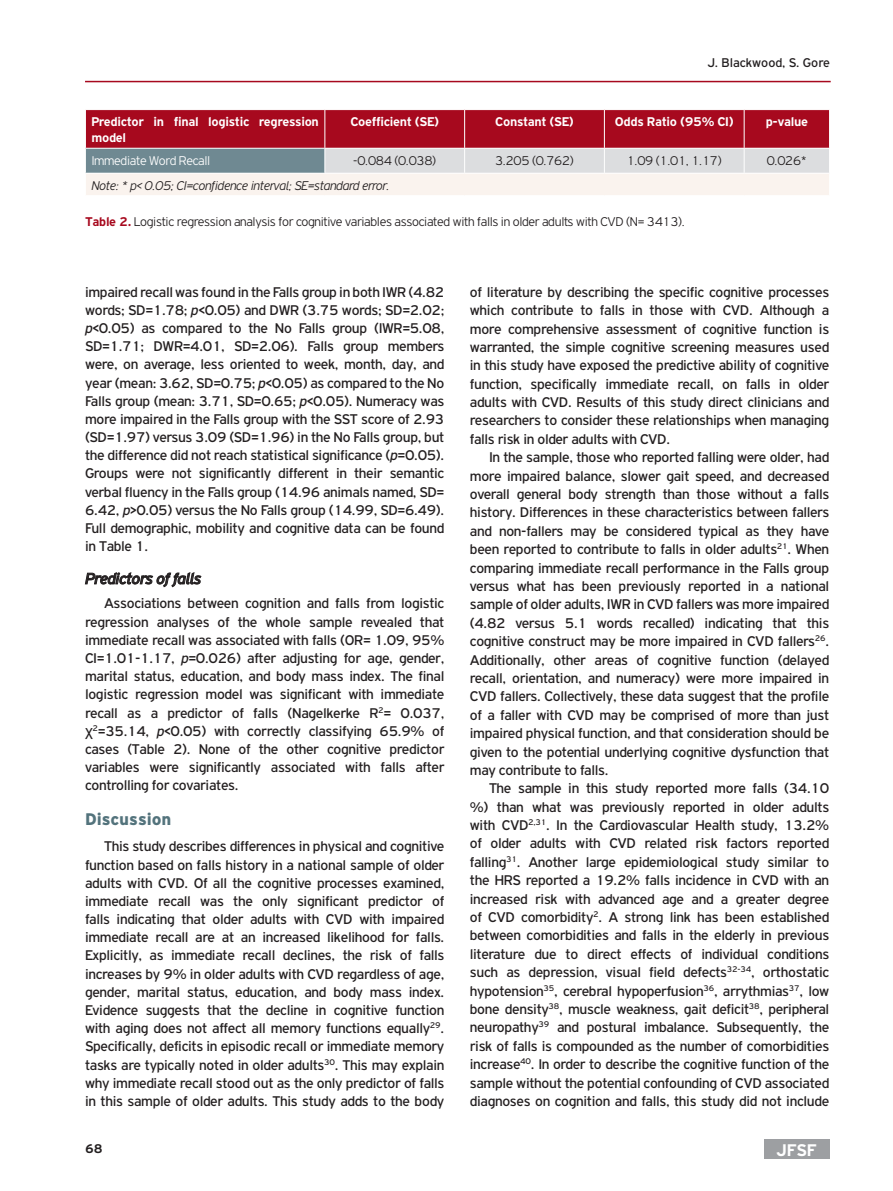
<style>
.page{position:relative;width:893px;height:1191px;background:#fff}
.page>*{position:absolute;margin:0;border:0;box-sizing:border-box;transform-origin:0 0}
.t1{font:900 18px "PF Highway Gothic";color:#53737c}
.t2{font:700 18px "PF Highway Gothic";color:#fff}
.t3{font:italic 16.5px "PF Highway Gothic";letter-spacing:-.02em;color:#231f20}
.t4{font:15px/18.5px "PF Highway Gothic";letter-spacing:-.02em;color:#231f20;text-align:justify}
.t5{font:300 13.5px "PF Highway Gothic";letter-spacing:-.02em;color:#231f20}
.t6{font:700 13.5px/16.2px "PF Highway Gothic";letter-spacing:-.02em;color:#fff}
.t7{font:italic 300 13.5px "PF Highway Gothic";letter-spacing:-.02em;color:#231f20}
.t8{font:300 13.5px "PF Highway Gothic";letter-spacing:-.02em;color:#fff}
.t9{font:13.5px "PF Highway Gothic";color:#231f20}
.t10{font:700 13.5px "PF Highway Gothic";color:#231f20}
.s1{font-weight:700;color:#a7091e}
.s2{font-style:italic}
.s3{font-family:"Arial"}
</style>
<div class="page">
<div style="left:764px;top:1139px;width:65px;height:19px;background:#9d9fa2"></div>
<hr style="left:85px;top:81px;width:746px;height:1px;background:#a7091e">
<svg style="left:85px;top:572px;width:116px;height:15px"></svg>
<svg style="left:85px;top:110px;width:745px;height:85px;background:#c37f88"></svg>
<p class="t9" style="left:707px;top:56px;width:124px">J. Blackwood, S. Gore</p>
<p class="t6" style="left:91px;top:113px;width:229px">Predictor in final logistic regression model</p>
<p class="t6" style="left:350px;top:113px;width:90px">Coefficient (SE)</p>
<p class="t6" style="left:495px;top:113px;width:80px">Constant (SE)</p>
<p class="t6" style="left:615px;top:113px;width:120px">Odds Ratio (95% CI)</p>
<p class="t6" style="left:766px;top:113px;width:44px">p-value</p>
<p class="t8" style="left:91px;top:153px;width:120px">Immediate Word Recall</p>
<p class="t5" style="left:353px;top:153px;width:84px">-0.084 (0.038)</p>
<p class="t5" style="left:495px;top:153px;width:80px">3.205 (0.762)</p>
<p class="t5" style="left:627px;top:153px;width:96px">1.09 (1.01, 1.17)</p>
<p class="t5" style="left:767px;top:153px;width:42px">0.026*</p>
<p class="t7" style="left:91px;top:178px;width:300px">Note: * p&lt; 0.05; CI=confidence interval; SE=standard error.</p>
<p class="t5" style="left:85px;top:214px;width:601px"><span class="s1">Table 2.</span> Logistic regression analysis for cognitive variables associated with falls in older adults with CVD (N= 3413).</p>
<p class="t4" style="left:85px;top:283px;width:361px">impaired recall was found in the Falls group in both IWR (4.82 words; SD=1.78; <span class="s2">p</span>&lt;0.05) and DWR (3.75 words; SD=2.02; <span class="s2">p</span>&lt;0.05) as compared to the No Falls group (IWR=5.08, SD=1.71; DWR=4.01, SD=2.06). Falls group members were, on average, less oriented to week, month, day, and year (mean: 3.62, SD=0.75; <span class="s2">p</span>&lt;0.05) as compared to the No Falls group (mean: 3.71, SD=0.65; <span class="s2">p</span>&lt;0.05). Numeracy was more impaired in the Falls group with the SST score of 2.93 (SD=1.97) versus 3.09 (SD=1.96) in the No Falls group, but the difference did not reach statistical significance (<span class="s2">p</span>=0.05).<br>Groups were not significantly different in their semantic verbal fluency in the Falls group (14.96 animals named, SD= 6.42, <span class="s2">p</span>&gt;0.05) versus the No Falls group (14.99, SD=6.49).<br>Full demographic, mobility and cognitive data can be found in Table 1.</p>
<p class="t3" style="left:85px;top:569px;width:118px">Predictors of falls</p>
<p class="t4" style="left:85px;top:594px;width:361px;text-indent:19px">Associations between cognition and falls from logistic regression analyses of the whole sample revealed that immediate recall was associated with falls (OR= 1.09, 95% CI=1.01-1.17, <span class="s2">p</span>=0.026) after adjusting for age, gender, marital status, education, and body mass index. The final logistic regression model was significant with immediate recall as a predictor of falls (Nagelkerke R<sup>2</sup>= 0.037, <span class="s3">χ</span><sup>2</sup>=35.14, <span class="s2">p</span>&lt;0.05) with correctly classifying 65.9% of cases (Table 2). None of the other cognitive predictor variables were significantly associated with falls after controlling for covariates.</p>
<p class="t1" style="left:85px;top:809px;width:88px">Discussion</p>
<p class="t4" style="left:85px;top:837px;width:361px;text-indent:19px">This study describes differences in physical and cognitive function based on falls history in a national sample of older adults with CVD. Of all the cognitive processes examined, immediate recall was the only significant predictor of falls indicating that older adults with CVD with impaired immediate recall are at an increased likelihood for falls.<br>Explicitly, as immediate recall declines, the risk of falls increases by 9% in older adults with CVD regardless of age, gender, marital status, education, and body mass index.<br>Evidence suggests that the decline in cognitive function with aging does not affect all memory functions equally<sup>29</sup>.<br>Specifically, deficits in episodic recall or immediate memory tasks are typically noted in older adults<sup>30</sup>. This may explain why immediate recall stood out as the only predictor of falls in this sample of older adults. This study adds to the body</p>
<p class="t4" style="left:470px;top:282px;width:361px">of literature by describing the specific cognitive processes which contribute to falls in those with CVD. Although a more comprehensive assessment of cognitive function is warranted, the simple cognitive screening measures used in this study have exposed the predictive ability of cognitive function, specifically immediate recall, on falls in older adults with CVD. Results of this study direct clinicians and researchers to consider these relationships when managing falls risk in older adults with CVD.</p>
<p class="t4" style="left:470px;top:448px;width:361px;text-indent:19px">In the sample, those who reported falling were older, had more impaired balance, slower gait speed, and decreased overall general body strength than those without a falls history. Differences in these characteristics between fallers and non-fallers may be considered typical as they have been reported to contribute to falls in older adults<sup>21</sup>. When comparing immediate recall performance in the Falls group versus what has been previously reported in a national sample of older adults, IWR in CVD fallers was more impaired (4.82 versus 5.1 words recalled) indicating that this cognitive construct may be more impaired in CVD fallers<sup>26</sup>.<br>Additionally, other areas of cognitive function (delayed recall, orientation, and numeracy) were more impaired in CVD fallers. Collectively, these data suggest that the profile of a faller with CVD may be comprised of more than just impaired physical function, and that consideration should be given to the potential underlying cognitive dysfunction that may contribute to falls.</p>
<p class="t4" style="left:470px;top:779px;width:361px;text-indent:19px">The sample in this study reported more falls (34.10 %) than what was previously reported in older adults with CVD<sup>2,31</sup>. In the Cardiovascular Health study, 13.2% of older adults with CVD related risk factors reported falling<sup>31</sup>. Another large epidemiological study similar to the HRS reported a 19.2% falls incidence in CVD with an increased risk with advanced age and a greater degree of CVD comorbidity<sup>2</sup>. A strong link has been established between comorbidities and falls in the elderly in previous literature due to direct effects of individual conditions such as depression, visual field defects<sup>32-34</sup>, orthostatic hypotension<sup>35</sup>, cerebral hypoperfusion<sup>36</sup>, arrythmias<sup>37</sup>, low bone density<sup>38</sup>, muscle weakness, gait deficit<sup>38</sup>, peripheral neuropathy<sup>39</sup> and postural imbalance. Subsequently, the risk of falls is compounded as the number of comorbidities increase<sup>40</sup>. In order to describe the cognitive function of the sample without the potential confounding of CVD associated diagnoses on cognition and falls, this study did not include</p>
<p class="t10" style="left:85px;top:1140px;width:19px">68</p>
<p class="t2" style="left:776px;top:1140px;width:42px">JFSF</p>
</div>
